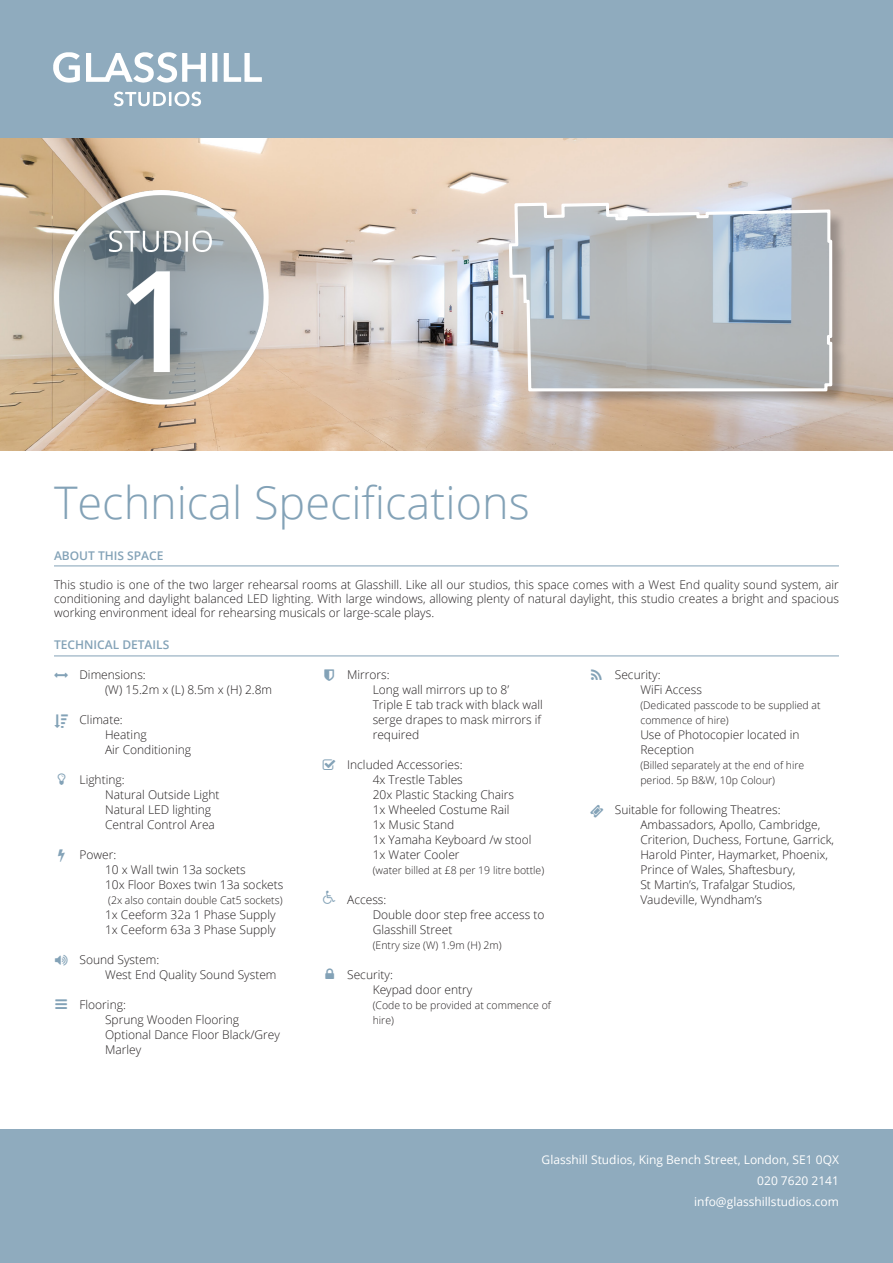
<style>
.page{position:relative;width:893px;height:1263px;background:#fff}
.page>*{position:absolute;margin:0;border:0;box-sizing:border-box;transform-origin:0 0}
.t1{font:300 45px "Open Sans";color:#83a2b7}
.t2{font:300 12px/15px "Open Sans";color:#231f20}
.t3{font:12px/21px "Open Sans";color:#fff;text-align:right}
.t4{font:600 12px "Open Sans";color:#83a2b7}
.t5{font:300 10.5px/15px "Open Sans";color:#231f20}
</style>
<div class="page">
<div style="left:0;top:1129px;width:893px;height:134px;background:#8fabbe"></div>
<hr style="left:54px;top:655px;width:785px;height:1px;background:#83a2b7">
<hr style="left:54px;top:565px;width:785px;height:1px;background:#83a2b7">
<div style="left:0;top:0;width:893px;height:140px;background:#8fabbe"></div>
<svg style="left:53px;top:52px;width:27px;height:31px"></svg>
<svg style="left:86px;top:52px;width:120px;height:31px"></svg>
<svg style="left:224px;top:53px;width:38px;height:29px"></svg>
<svg style="left:212px;top:53px;width:5px;height:29px"></svg>
<svg style="left:114px;top:91px;width:87px;height:15px"></svg>
<img style="left:0;top:138px;width:893px;height:313px">
<div style="left:513px;top:206px;width:334px;height:200px;background:#231f20;opacity:.75"></div>
<svg style="left:508px;top:138px;width:325px;height:298px;background:#c4c2c2"></svg>
<img style="left:55px;top:191px;width:213px;height:213px">
<p class="t1" style="left:54px;top:472px;width:477px">Technical Specifications</p>
<p class="t4" style="left:54px;top:547px;width:111px">ABOUT THIS SPACE</p>
<p class="t2" style="left:54px;top:577px;width:786px;line-height:14.4px;text-align:justify">This studio is one of the two larger rehearsal rooms at Glasshill. Like all our studios, this space comes with a West End quality sound system, air conditioning and daylight balanced LED lighting. With large windows, allowing plenty of natural daylight, this studio creates a bright and spacious working environment ideal for rehearsing musicals or large-scale plays.</p>
<p class="t4" style="left:54px;top:636px;width:117px">TECHNICAL DETAILS</p>
<p class="t2" style="left:105px;top:667px;width:169px;text-indent:-26px">Dimensions:<br>(W) 15.2m x (L) 8.5m x (H) 2.8m</p>
<p class="t2" style="left:105px;top:712px;width:88px;text-indent:-26px">Climate:<br>Heating<br>Air Conditioning</p>
<p class="t2" style="left:105px;top:772px;width:116px;text-indent:-26px">Lighting:<br>Natural Outside Light<br>Natural LED lighting<br>Central Control Area</p>
<p class="t2" style="left:105px;top:847px;width:180px;text-indent:-26px">Power:<br>10 x Wall twin 13a sockets<br>10x Floor Boxes twin 13a sockets</p>
<p class="t5" style="left:108px;top:892px;width:176px">(2x also contain double Cat5 sockets)</p>
<p class="t2" style="left:105px;top:907px;width:172px">1x Ceeform 32a 1 Phase Supply<br>1x Ceeform 63a 3 Phase Supply</p>
<p class="t2" style="left:105px;top:952px;width:173px;text-indent:-26px">Sound System:<br>West End Quality Sound System</p>
<p class="t2" style="left:105px;top:997px;width:176px;text-indent:-26px">Flooring:<br>Sprung Wooden Flooring<br>Optional Dance Floor Black/Grey<br>Marley</p>
<p class="t2" style="left:373px;top:667px;width:172px;text-indent:-26px">Mirrors:<br>Long wall mirrors up to 8’<br>Triple E tab track with black wall serge drapes to mask mirrors if required</p>
<p class="t2" style="left:373px;top:757px;width:160px;text-indent:-26px">Included Accessories:<br>4x Trestle Tables<br>20x Plastic Stacking Chairs<br>1x Wheeled Costume Rail<br>1x Music Stand<br>1x Yamaha Keyboard /w stool<br>1x Water Cooler</p>
<p class="t5" style="left:373px;top:862px;width:173px">(water billed at £8 per 19 litre bottle)</p>
<p class="t2" style="left:373px;top:892px;width:173px;text-indent:-26px">Access:<br>Double door step free access to<br>Glasshill Street</p>
<p class="t5" style="left:373px;top:937px;width:131px">(Entry size (W) 1.9m (H) 2m)</p>
<p class="t2" style="left:373px;top:967px;width:101px;text-indent:-26px">Security:<br>Keypad door entry</p>
<p class="t5" style="left:373px;top:997px;width:180px">(Code to be provided at commence of hire)</p>
<p class="t2" style="left:640px;top:667px;width:63px;text-indent:-26px">Security:<br>WiFi Access</p>
<p class="t5" style="left:640px;top:697px;width:182px">(Dedicated passcode to be supplied at commence of hire)</p>
<p class="t2" style="left:640px;top:727px;width:161px">Use of Photocopier located in<br>Reception</p>
<p class="t5" style="left:640px;top:757px;width:166px">(Billed separately at the end of hire period. 5p B&amp;W, 10p Colour)</p>
<p class="t2" style="left:640px;top:802px;width:195px;text-indent:-26px">Suitable for following Theatres:<br>Ambassadors, Apollo, Cambridge, Criterion, Duchess, Fortune, Garrick, Harold Pinter, Haymarket, Phoenix, Prince of Wales, Shaftesbury,<br>St Martin’s, Trafalgar Studios, Vaudeville, Wyndham’s</p>
<p class="t3" style="left:542px;top:1148px;width:299px">Glasshill Studios, King Bench Street, London, SE1 0QX<br>020 7620 2141<br>info@glasshillstudios.com</p>
</div>
